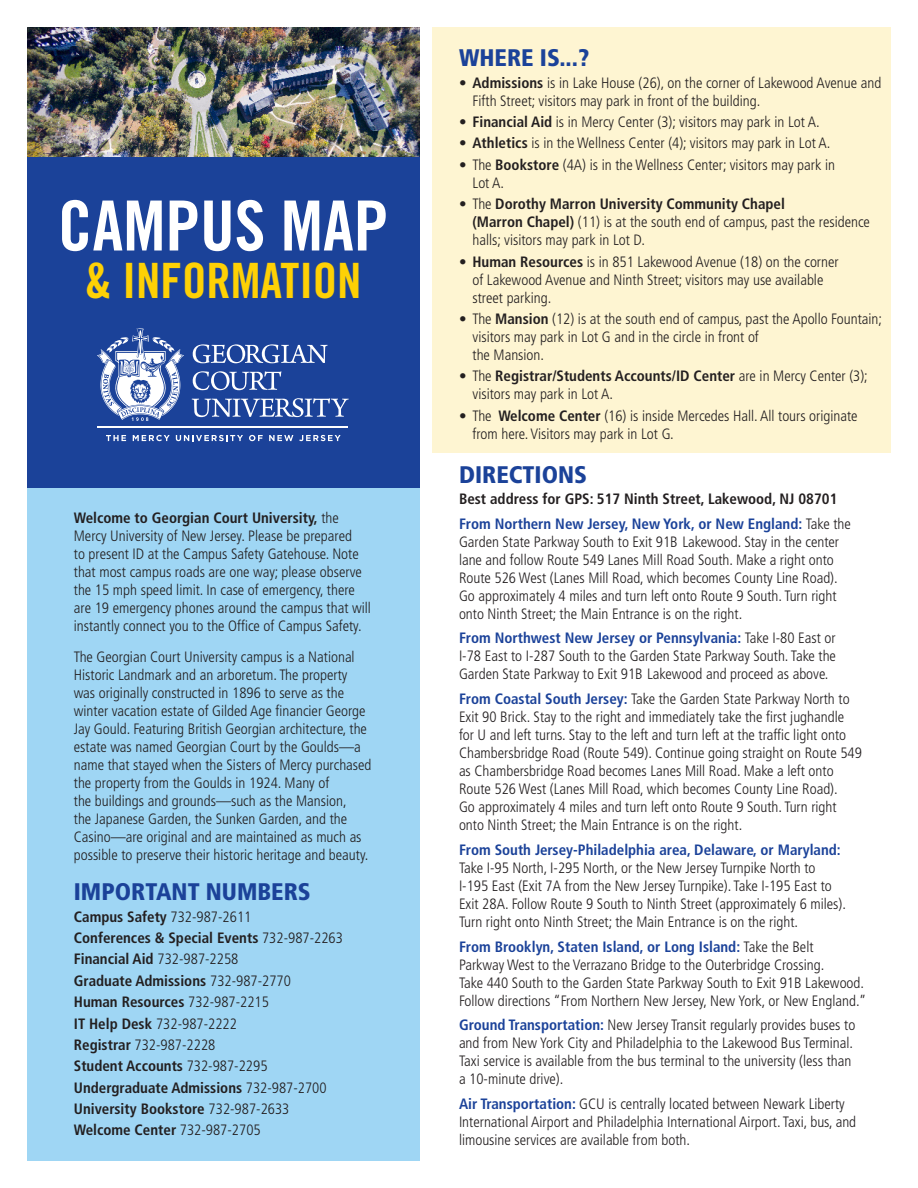
<style>
.page{position:relative;width:918px;height:1188px;background:#fff}
.page>*{position:absolute;margin:0;border:0;box-sizing:border-box;transform-origin:0 0}
.t1{font:69.15px "Trade Gothic Bold Cond Twenty";color:#fff}
.t2{font:48.75px "Trade Gothic Bold Cond Twenty";color:#fed105}
.t3{font:900 condensed 24px "Frutiger";color:#1b4299}
.t4{font:300 condensed 15px/18px "Frutiger";color:#231f20}
.t5{font:700 condensed 15px "Frutiger";color:#231f20}
.s1{font-weight:700}
.s2{font-weight:300}
.s3{font-weight:700;color:#1b4299}
</style>
<div class="page">
<div style="left:27px;top:27px;width:392px;height:473px;background:#1b4299"></div>
<img style="left:27px;top:27px;width:392px;height:130px">
<div style="left:27px;top:488px;width:392px;height:673px;background:#9fd6f4"></div>
<hr style="left:97px;top:426px;width:251px;height:1px;background:#fff">
<svg style="left:97px;top:328px;width:87px;height:93px"></svg>
<svg style="left:193px;top:344px;width:135px;height:19px"></svg>
<svg style="left:193px;top:371px;width:88px;height:19px"></svg>
<svg style="left:192px;top:398px;width:157px;height:19px"></svg>
<svg style="left:106px;top:435px;width:20px;height:6px"></svg>
<svg style="left:133px;top:435px;width:37px;height:6px"></svg>
<svg style="left:176px;top:435px;width:67px;height:6px"></svg>
<svg style="left:249px;top:435px;width:14px;height:6px"></svg>
<svg style="left:269px;top:435px;width:24px;height:6px"></svg>
<svg style="left:299px;top:435px;width:42px;height:6px"></svg>
<div style="left:433px;top:27px;width:458px;height:426px;background:#fef5d2"></div>
<p class="t1" style="left:58px;top:184px;width:332px">CAMPUS MAP</p>
<p class="t2" style="left:85px;top:251px;width:279px">&amp; INFORMATION</p>
<p class="t4" style="left:74px;top:509px;width:299px"><span class="s1">Welcome to Georgian Court University,</span> the Mercy University of New Jersey. Please be prepared<br>to present ID at the Campus Safety Gatehouse. Note that most campus roads are one way; please observe the 15 mph speed limit. In case of emergency, there are 19 emergency phones around the campus that will instantly connect you to the Office of Campus Safety.</p>
<p class="t4" style="left:74px;top:648px;width:299px">The Georgian Court University campus is a National Historic Landmark and an arboretum. The property was originally constructed in 1896 to serve as the winter vacation estate of Gilded Age financier George Jay Gould. Featuring British Georgian architecture, the estate was named Georgian Court by the Goulds—a name that stayed when the Sisters of Mercy purchased the property from the Goulds in 1924. Many of<br>the buildings and grounds—such as the Mansion,<br>the Japanese Garden, the Sunken Garden, and the Casino—are original and are maintained as much as possible to preserve their historic heritage and beauty.</p>
<p class="t3" style="left:74px;top:878px;width:238px">IMPORTANT NUMBERS</p>
<p class="t5" style="left:74px;top:908px;width:179px">Campus Safety <span class="s2">732-987-2611</span></p>
<p class="t5" style="left:74px;top:929px;width:271px">Conferences &amp; Special Events <span class="s2">732-987-2263</span></p>
<p class="t5" style="left:74px;top:950px;width:166px">Financial Aid <span class="s2">732-987-2258</span></p>
<p class="t5" style="left:74px;top:972px;width:219px">Graduate Admissions <span class="s2">732-987-2770</span></p>
<p class="t5" style="left:74px;top:993px;width:197px">Human Resources <span class="s2">732-987-2215</span></p>
<p class="t4" style="left:74px;top:1015px;width:165px"><span class="s1">IT Help Desk</span> 732-987-2222</p>
<p class="t4" style="left:74px;top:1036px;width:143px"><span class="s1">Registrar</span> 732-987-2228</p>
<p class="t5" style="left:74px;top:1057px;width:195px">Student Accounts <span class="s2">732-987-2295</span></p>
<p class="t5" style="left:74px;top:1079px;width:254px">Undergraduate Admissions <span class="s2">732-987-2700</span></p>
<p class="t5" style="left:74px;top:1100px;width:217px">University Bookstore <span class="s2">732-987-2633</span></p>
<p class="t5" style="left:74px;top:1121px;width:188px">Welcome Center <span class="s2">732-987-2705</span></p>
<p class="t3" style="left:459px;top:44px;width:132px">WHERE IS...?</p>
<p class="t4" style="left:472px;top:74px;width:410px;text-indent:-14px"><span class="s1">• Admissions</span> is in Lake House (26), on the corner of Lakewood Avenue and<br>Fifth Street; visitors may park in front of the building.</p>
<p class="t4" style="left:459px;top:113px;width:362px"><span class="s1">• Financial Aid</span> is in Mercy Center (3); visitors may park in Lot A.</p>
<p class="t4" style="left:459px;top:134px;width:373px"><span class="s1">• Athletics</span> is in the Wellness Center (4); visitors may park in Lot A.</p>
<p class="t4" style="left:472px;top:156px;width:364px;text-indent:-14px">• The <span class="s1">Bookstore</span> (4A) is in the Wellness Center; visitors may park in<br>Lot A.</p>
<p class="t4" style="left:472px;top:195px;width:399px;text-indent:-14px">• The <span class="s1">Dorothy Marron University Community Chapel<br>(Marron Chapel)</span> (11) is at the south end of campus, past the residence halls; visitors may park in Lot D.</p>
<p class="t4" style="left:472px;top:253px;width:368px;text-indent:-14px"><span class="s1">• Human Resources</span> is in 851 Lakewood Avenue (18) on the corner of Lakewood Avenue and Ninth Street; visitors may use available street parking.</p>
<p class="t4" style="left:472px;top:310px;width:411px;text-indent:-14px">• The <span class="s1">Mansion</span> (12) is at the south end of campus, past the Apollo Fountain; visitors may park in Lot G and in the circle in front of<br>the Mansion.</p>
<p class="t4" style="left:472px;top:367px;width:397px;text-indent:-14px">• The <span class="s1">Registrar/Students Accounts/ID Center</span> are in Mercy Center (3); visitors may park in Lot A.</p>
<p class="t4" style="left:472px;top:407px;width:387px;text-indent:-14px">• The <span class="s1">Welcome Center</span> (16) is inside Mercedes Hall. All tours originate from here. Visitors may park in Lot G.</p>
<p class="t3" style="left:459px;top:460px;width:130px">DIRECTIONS</p>
<p class="t5" style="left:459px;top:490px;width:380px">Best address for GPS: 517 Ninth Street, Lakewood, NJ 08701</p>
<p class="t4" style="left:459px;top:515px;width:393px"><span class="s3">From Northern New Jersey, New York, or New England:</span> Take the Garden State Parkway South to Exit 91B Lakewood. Stay in the center lane and follow Route 549 Lanes Mill Road South. Make a right onto Route 526 West (Lanes Mill Road, which becomes County Line Road).<br>Go approximately 4 miles and turn left onto Route 9 South. Turn right onto Ninth Street; the Main Entrance is on the right.</p>
<p class="t4" style="left:459px;top:629px;width:379px;text-align:justify"><span class="s3">From Northwest New Jersey or Pennsylvania:</span> Take I-80 East or I-78 East to I-287 South to the Garden State Parkway South. Take the Garden State Parkway to Exit 91B Lakewood and proceed as above.</p>
<p class="t4" style="left:459px;top:690px;width:404px"><span class="s3">From Coastal South Jersey:</span> Take the Garden State Parkway North to Exit 90 Brick. Stay to the right and immediately take the first jughandle for U and left turns. Stay to the left and turn left at the traffic light onto Chambersbridge Road (Route 549). Continue going straight on Route 549 as Chambersbridge Road becomes Lanes Mill Road. Make a left onto Route 526 West (Lanes Mill Road, which becomes County Line Road).<br>Go approximately 4 miles and turn left onto Route 9 South. Turn right onto Ninth Street; the Main Entrance is on the right.</p>
<p class="t4" style="left:459px;top:841px;width:389px"><span class="s3">From South Jersey-Philadelphia area, Delaware, or Maryland:<br></span>Take I-95 North, I-295 North, or the New Jersey Turnpike North to I-195 East (Exit 7A from the New Jersey Turnpike). Take I-195 East to Exit 28A. Follow Route 9 South to Ninth Street (approximately 6 miles).<br>Turn right onto Ninth Street; the Main Entrance is on the right.</p>
<p class="t4" style="left:459px;top:938px;width:409px"><span class="s3">From Brooklyn, Staten Island, or Long Island:</span> Take the Belt<br>Parkway West to the Verrazano Bridge to the Outerbridge Crossing.<br>Take 440 South to the Garden State Parkway South to Exit 91B Lakewood.<br>Follow directions “From Northern New Jersey, New York, or New England.”</p>
<p class="t4" style="left:459px;top:1016px;width:398px"><span class="s3">Ground Transportation:</span> New Jersey Transit regularly provides buses to and from New York City and Philadelphia to the Lakewood Bus Terminal.<br>Taxi service is available from the bus terminal to the university (less than a 10-minute drive).</p>
<p class="t4" style="left:459px;top:1095px;width:399px"><span class="s3">Air Transportation:</span> GCU is centrally located between Newark Liberty<br>International Airport and Philadelphia International Airport. Taxi, bus, and limousine services are available from both.</p>
</div>
